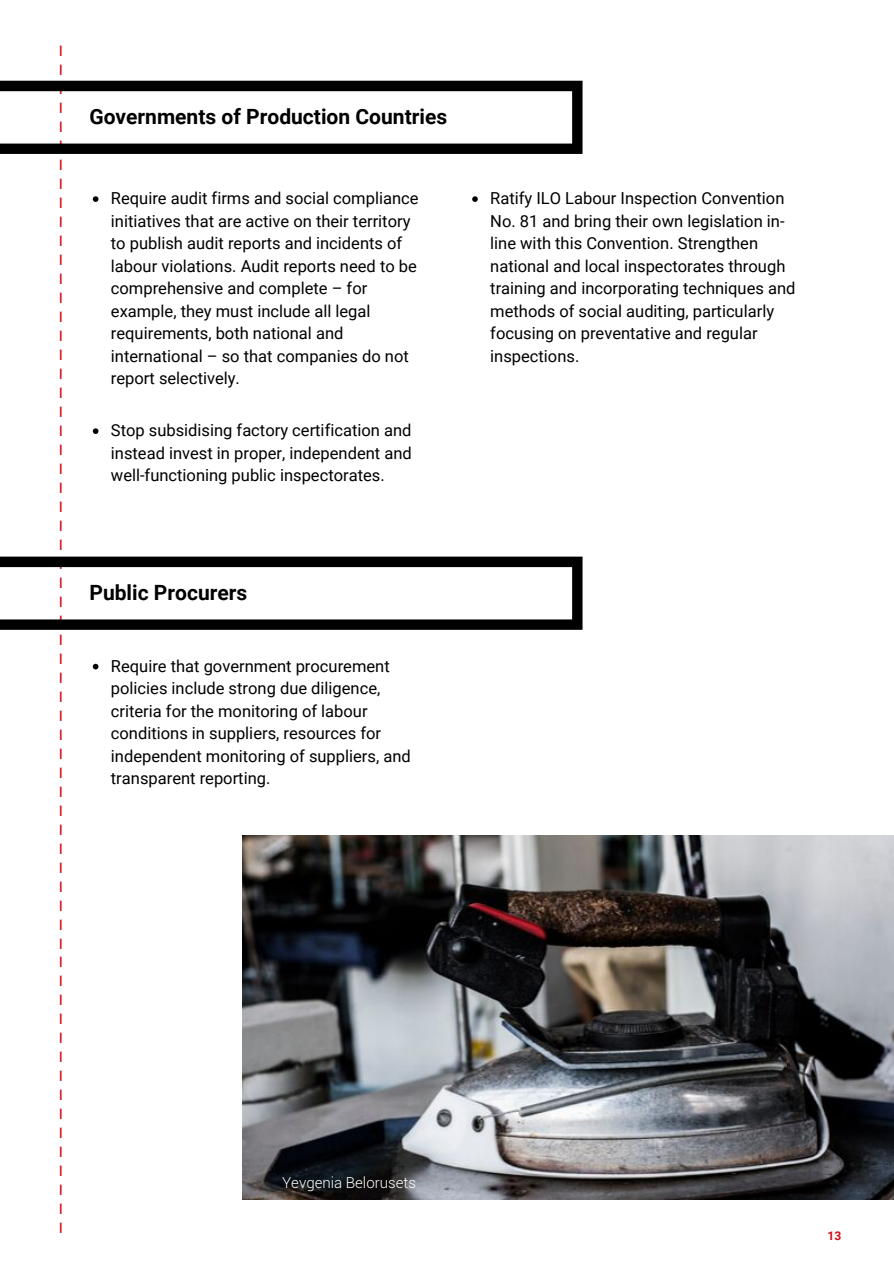
<style>
.page{position:relative;width:894px;height:1264px;background:#fff}
.page>*{position:absolute;margin:0;border:0;box-sizing:border-box;transform-origin:0 0}
.t1{font:21px "Roboto";color:#d40e16}
.t2{font:700 21px "Roboto";color:#000}
.t3{font:16.5px/22.5px "Roboto";color:#000}
.t4{font:300 15px "Roboto";color:#fff}
.t5{font:700 12px "Roboto";color:#d40e16}
</style>
<div class="page">
<svg style="left:93px;top:196px;width:5px;height:6px"></svg>
<svg style="left:472px;top:196px;width:5px;height:6px"></svg>
<svg style="left:93px;top:428px;width:5px;height:6px"></svg>
<svg style="left:93px;top:663px;width:5px;height:6px"></svg>
<svg style="left:0;top:556px;width:582px;height:74px"></svg>
<svg style="left:0;top:81px;width:582px;height:73px"></svg>
<img style="left:242px;top:835px;width:651px;height:363px">
<p class="t1" style="left:73px;top:44px;width:1192px;rotate:90deg">–––––––––––––––––––––––––––––––––––––––––––––––––––––––––––––––</p>
<p class="t2" style="left:89px;top:105px;width:359px">Governments of Production Countries</p>
<p class="t3" style="left:111px;top:187px;width:309px">Require audit firms and social compliance initiatives that are active on their territory to publish audit reports and incidents of labour violations. Audit reports need to be comprehensive and complete – for example, they must include all legal requirements, both national and international – so that companies do not report selectively.</p>
<p class="t3" style="left:490px;top:187px;width:306px">Ratify ILO Labour Inspection Convention No. 81 and bring their own legislation in&shy;line with this Convention. Strengthen national and local inspectorates through training and incorporating techniques and methods of social auditing, particularly focusing on preventative and regular inspections.</p>
<p class="t3" style="left:111px;top:419px;width:302px;text-align:justify">Stop subsidising factory certification and instead invest in proper, independent and well-functioning public inspectorates.</p>
<p class="t2" style="left:89px;top:580px;width:159px">Public Procurers</p>
<p class="t3" style="left:111px;top:654px;width:301px">Require that government procurement policies include strong due diligence, criteria for the monitoring of labour conditions in suppliers, resources for independent monitoring of suppliers, and transparent reporting.</p>
<p class="t4" style="left:282px;top:1174px;width:135px">Yevgenia Belorusets</p>
<p class="t5" style="left:827px;top:1228px;width:15px">13</p>
</div>
